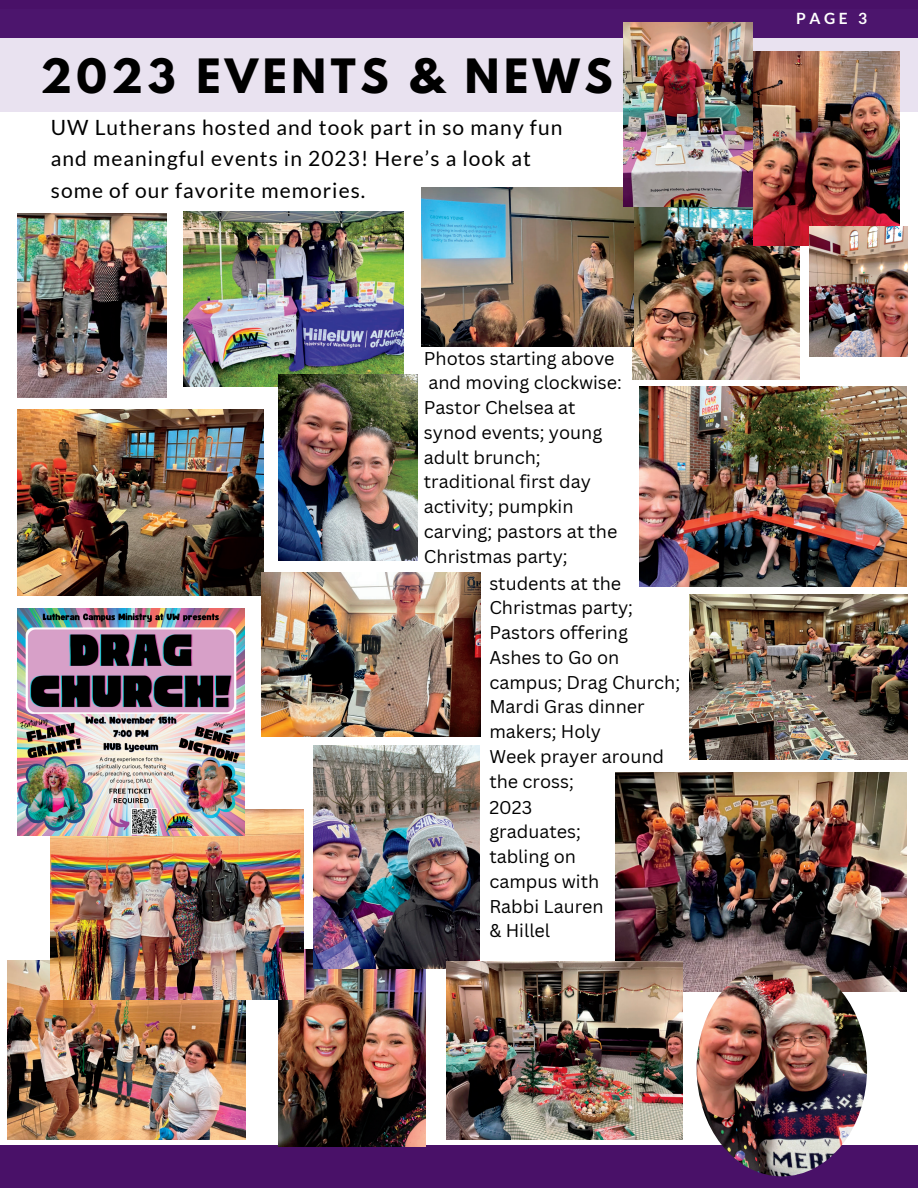
<style>
.page{position:relative;width:918px;height:1188px;background:#fff}
.page>*{position:absolute;margin:0;border:0;box-sizing:border-box;transform-origin:0 0}
.t1{font:700 41.85px "League Spartan";letter-spacing:.11em;color:#000}
.t2{font:21px/31.5px "Lato";letter-spacing:.05em;color:#000}
.t3{font:18px/24.8px "Canva Sans";color:#000}
.t4{font:700 15.6px "Lato";color:#fff}
</style>
<div class="page">
<div style="left:0;top:1146px;width:918px;height:42px;background:#491168"></div>
<img style="left:278px;top:949px;width:147px;height:197px">
<img style="left:633px;top:156px;width:166px;height:223px">
<div style="left:0;top:0;width:918px;height:37px;background:#491168"></div>
<svg style="left:0;top:22px;width:918px;height:90px;fill:#e9e2f0"></svg>
<img style="left:753px;top:51px;width:146px;height:195px">
<img style="left:639px;top:387px;width:267px;height:200px">
<img style="left:7px;top:961px;width:239px;height:179px">
<img style="left:51px;top:809px;width:253px;height:190px">
<img style="left:615px;top:772px;width:291px;height:220px">
<img style="left:689px;top:595px;width:218px;height:164px">
<img style="left:184px;top:211px;width:219px;height:176px">
<img style="left:278px;top:375px;width:140px;height:185px">
<img style="left:18px;top:608px;width:227px;height:228px">
<img style="left:18px;top:213px;width:148px;height:185px">
<img style="left:422px;top:188px;width:211px;height:159px">
<img style="left:810px;top:226px;width:98px;height:131px">
<img style="left:18px;top:410px;width:246px;height:185px">
<img style="left:261px;top:572px;width:220px;height:165px">
<img style="left:313px;top:746px;width:167px;height:223px">
<img style="left:447px;top:962px;width:236px;height:178px">
<img style="left:697px;top:961px;width:170px;height:215px;border-radius:50%">
<img style="left:623px;top:23px;width:129px;height:183px">
<p class="t1" style="left:40px;top:55px;width:574px">2023 EVENTS &amp; NEWS</p>
<p class="t2" style="left:51px;top:111px;width:513px">UW Lutherans hosted and took part in so many fun and meaningful events in 2023! Here’s a look at some of our favorite memories.</p>
<p class="t3" style="left:424px;top:345px;width:200px">Photos starting above and moving clockwise:<br>Pastor Chelsea at synod events; young adult brunch; traditional first day activity; pumpkin carving; pastors at the<br>Christmas party;</p>
<h3 class="t3" style="left:489px;top:570px;width:192px">students at the<br>Christmas party;<br>Pastors offering<br>Ashes to Go on campus; Drag Church;<br>Mardi Gras dinner makers; Holy<br>Week prayer around the cross;</h3>
<p class="t3" style="left:489px;top:794px;width:116px">2023 graduates; tabling on campus with<br>Rabbi Lauren &amp; Hillel</p>
<p class="t4" style="left:796px;top:8px;width:72px">PAGE 3</p>
</div>
